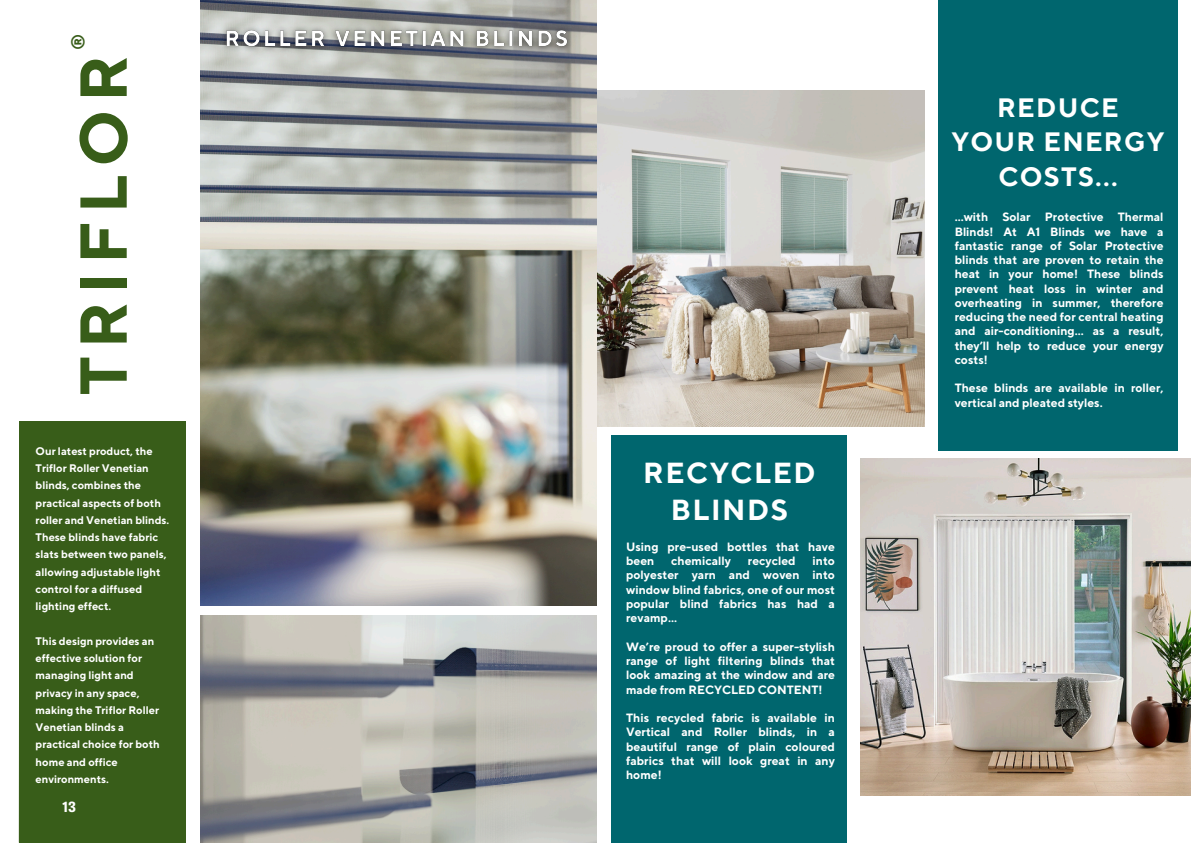
<style>
.page{position:relative;width:1191px;height:843px;background:#fff}
.page>*{position:absolute;margin:0;border:0;box-sizing:border-box;transform-origin:0 0}
.t1{font:700 66.1px "TT Norms";letter-spacing:.12em;color:#385d19}
.t2{font:700 29px/37.5px "TT Norms";letter-spacing:.055em;color:#fff;text-align:center}
.t3{font:700 26.6px/34.4px "TT Norms";letter-spacing:.05em;color:#fff;text-align:center}
.t4{font:700 18.5px "TT Norms";color:#385d19}
.t5{font:700 14px "Tablet Gothic";color:#fff}
.t6{font:700 12px/14.2px "TT Norms";color:#fff;text-align:justify}
.t7{font:700 11px/17.2px "TT Norms";color:#fff}
</style>
<div class="page">
<div style="left:938px;top:0;width:239px;height:450px;background:#00666e"></div>
<img style="left:596px;top:91px;width:328px;height:336px">
<div style="left:612px;top:435px;width:234px;height:407px;background:#00666e"></div>
<img style="left:860px;top:459px;width:330px;height:336px">
<div style="left:19px;top:421px;width:167px;height:421px;background:#385d19"></div>
<img style="left:201px;top:0;width:395px;height:605px">
<img style="left:201px;top:615px;width:395px;height:227px">
<img style="left:218px;top:22px;width:358px;height:35px">
<p class="t4" style="left:67px;top:50px;width:18px;rotate:-90deg">®</p>
<p class="t1" style="left:63px;top:395px;width:341px;rotate:-90deg">TRIFLOR</p>
<h2 class="t7" style="left:36px;top:442px;width:135px">Our latest product, the<br>Triflor Roller Venetian blinds, combines the practical aspects of both roller and Venetian blinds.<br>These blinds have fabric slats between two panels, allowing adjustable light control for a diffused lighting effect.</h2>
<p class="t7" style="left:36px;top:631px;width:126px">This design provides an effective solution for managing light and privacy in any space, making the Triflor Roller<br>Venetian blinds a practical choice for both home and office environments.</p>
<p class="t5" style="left:62px;top:800px;width:15px">13</p>
<h2 class="t2" style="left:643px;top:453px;width:174px">RECYCLED<br>BLINDS</h2>
<p class="t6" style="left:626px;top:539px;width:210px">Using pre-used bottles that have been</p>
<p class="t6" style="left:626px;top:553px;width:210px;text-indent:186px">into polyester yarn and woven into window blind fabrics, one of our most popular blind fabrics has had a revamp...</p>
<p class="t6" style="left:626px;top:639px;width:210px">We’re proud to offer a super-stylish range of light filtering blinds that look amazing at the window and are made from RECYCLED CONTENT!</p>
<p class="t6" style="left:626px;top:710px;width:210px">This recycled fabric is available in Vertical and Roller blinds, in a beautiful range of plain coloured fabrics that will look great in any home!</p>
<p class="t6" style="left:671px;top:553px;width:61px">chemically</p>
<p class="t6" style="left:747px;top:553px;width:49px">recycled</p>
<p class="t3" style="left:951px;top:90px;width:214px">REDUCE<br>YOUR ENERGY<br>COSTS...</p>
<p class="t6" style="left:954px;top:210px;width:210px">...with Solar Protective Thermal Blinds! At A1 Blinds we have a fantastic range of Solar Protective blinds that are proven to retain the heat in your home! These blinds prevent heat loss in winter and overheating in summer, therefore reducing the need for central heating and air-conditioning... as a result, they’ll help to reduce your energy costs!</p>
<p class="t6" style="left:954px;top:381px;width:210px">These blinds are available in roller, vertical and pleated styles.</p>
</div>
